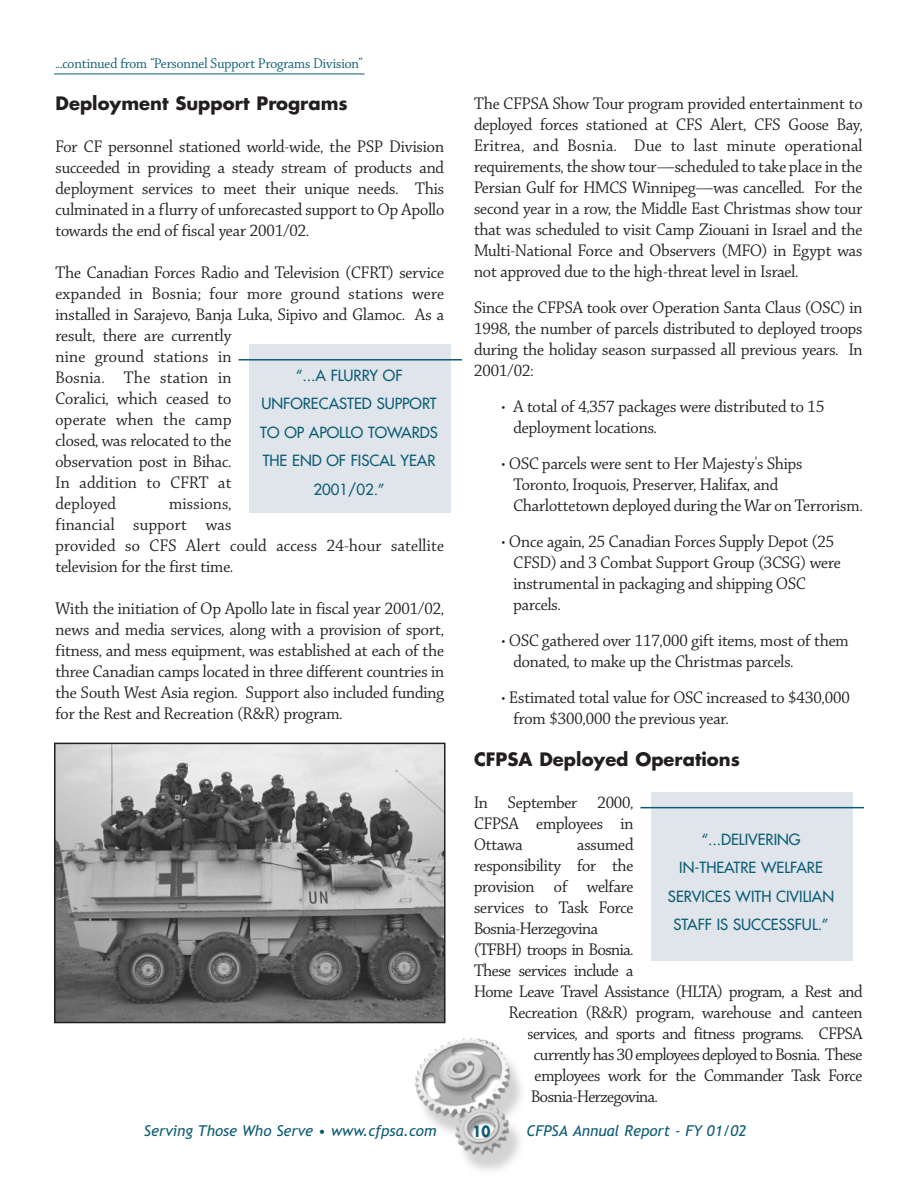
<style>
.page{position:relative;width:918px;height:1188px;background:#fff}
.page>*{position:absolute;margin:0;border:0;box-sizing:border-box;transform-origin:0 0}
.t1{font:18px/21px "Chaparral Display";color:#231f20}
.t2{font:18px "Chaparral Display";letter-spacing:-.025em;color:#231f20}
.t3{font:18px/21px "Chaparral Display";letter-spacing:.02em;color:#231f20}
.t4{font:700 18px "Futura";color:#231f20}
.t5{font:18px "Chaparral Display";letter-spacing:-.02em;color:#231f20}
.t6{font:15px/28.5px "Futura";color:#0d5c75;text-align:center}
.t7{font:italic 15px "Trebuchet MS";color:#0d5c75}
.t8{font:15px "Chaparral Display";color:#0d5c75}
.t9{font:700 15px "Futura";color:#0d5c75;scale:.88 1}
</style>
<div class="page">
<div style="left:249px;top:344px;width:202px;height:169px;background:#dfe5eb"></div>
<hr style="left:238px;top:359px;width:224px;height:2px;background:#0d5c75">
<div style="left:651px;top:792px;width:202px;height:169px;background:#dfe5eb"></div>
<hr style="left:640px;top:807px;width:224px;height:1px;background:#0d5c75">
<img style="left:414px;top:1038px;width:107px;height:133px">
<hr style="left:54px;top:74px;width:310px;height:1px;background:#0d5c75">
<img style="left:57px;top:746px;width:386px;height:274px">
<div style="left:54px;top:743px;width:392px;height:280px;border:2px solid #231f20"></div>
<p class="t8" style="left:56px;top:58px;width:309px">...continued from “Personnel Support Programs Division”</p>
<p class="t4" style="left:56px;top:95px;width:294px">Deployment Support Programs</p>
<p class="t1" style="left:56px;top:138px;width:390px;text-align:justify">For CF personnel stationed world-wide, the PSP Division succeeded in providing a steady stream of products and deployment services to meet their unique needs. This culminated in a flurry of unforecasted support to Op Apollo towards the end of fiscal year 2001/02.</p>
<p class="t1" style="left:56px;top:264px;width:390px">The Canadian Forces Radio and Television (CFRT) service expanded in Bosnia; four more ground stations were installed in Sarajevo, Banja Luka, Sipivo and Glamoc. As a result, there are currently<br>nine ground stations in<br>Bosnia. The station in<br>Coralici, which ceased to<br>operate when the camp<br>closed, was relocated to the<br>observation post in Bihac.<br>In addition to CFRT at<br>deployed</p>
<p class="t6" style="left:260px;top:362px;width:179px">“...A FLURRY OF<br>UNFORECASTED SUPPORT<br>TO OP APOLLO TOWARDS<br>THE END OF FISCAL YEAR<br>2001/02.”</p>
<p class="t3" style="left:56px;top:495px;width:390px;text-indent:114px">missions,<br>financial support was<br>provided so CFS Alert could access 24-hour satellite television for the first time.</p>
<p class="t1" style="left:56px;top:600px;width:390px;text-align:justify">With the initiation of Op Apollo late in fiscal year 2001/02, news and media services, along with a provision of sport, fitness, and mess equipment, was established at each of the three Canadian camps located in three different countries in the South West Asia region. Support also included funding for the Rest and Recreation (R&amp;R) program.</p>
<p class="t1" style="left:474px;top:94px;width:390px;text-align:justify">The CFPSA Show Tour program provided entertainment to deployed forces stationed at CFS Alert, CFS Goose Bay, Eritrea, and Bosnia. Due to last minute operational requirements, the show tour—scheduled to take place in the Persian Gulf for HMCS Winnipeg—was cancelled. For the second year in a row, the Middle East Christmas show tour that was scheduled to visit Camp Ziouani in Israel and the Multi-National Force and Observers (MFO) in Egypt was not approved due to the high-threat level in Israel.</p>
<p class="t1" style="left:474px;top:298px;width:390px;text-align:justify">Since the CFPSA took over Operation Santa Claus (OSC) in 1998, the number of parcels distributed to deployed troops during the holiday season surpassed all previous years. In 2001/02:</p>
<p class="t1" style="left:513px;top:397px;width:312px;text-indent:-12px">• A total of 4,357 packages were distributed to 15 deployment locations.</p>
<p class="t1" style="left:513px;top:454px;width:351px;text-indent:-12px">• OSC parcels were sent to Her Majesty's Ships<br>Toronto, Iroquois, Preserver, Halifax, and<br>Charlottetown deployed during the War on Terrorism.</p>
<p class="t1" style="left:513px;top:532px;width:329px;text-indent:-12px">• Once again, 25 Canadian Forces Supply Depot (25<br>CFSD) and 3 Combat Support Group (3CSG) were instrumental in packaging and shipping OSC parcels.</p>
<p class="t1" style="left:513px;top:631px;width:337px;text-indent:-12px">• OSC gathered over 117,000 gift items, most of them donated, to make up the Christmas parcels.</p>
<p class="t1" style="left:513px;top:688px;width:338px;text-indent:-12px">• Estimated total value for OSC increased to $430,000 from $300,000 the previous year.</p>
<p class="t4" style="left:474px;top:751px;width:267px">CFPSA Deployed Operations</p>
<p class="t1" style="left:474px;top:793px;width:161px;text-align:justify">In September 2000, CFPSA employees in Ottawa</p>
<p class="t6" style="left:668px;top:826px;width:168px">“...DELIVERING<br>IN-THEATRE WELFARE<br>SERVICES WITH CIVILIAN<br>STAFF IS SUCCESSFUL.”</p>
<p class="t1" style="left:577px;top:835px;width:58px">assumed</p>
<p class="t1" style="left:474px;top:856px;width:161px">responsibility for the</p>
<p class="t1" style="left:474px;top:877px;width:161px">provision of welfare</p>
<p class="t1" style="left:474px;top:898px;width:161px">services to Task Force</p>
<p class="t5" style="left:474px;top:921px;width:125px">Bosnia-Herzegovina</p>
<p class="t2" style="left:474px;top:942px;width:161px">(TFBH) troops in Bosnia.</p>
<p class="t2" style="left:474px;top:963px;width:161px">These services include a</p>
<p class="t2" style="left:474px;top:984px;width:390px">Home Leave Travel Assistance (HLTA) program, a Rest and</p>
<p class="t1" style="left:509px;top:1003px;width:355px">Recreation (R&amp;R) program, warehouse and canteen</p>
<p class="t2" style="left:527px;top:1026px;width:337px">services, and sports and fitness programs. CFPSA</p>
<p class="t2" style="left:534px;top:1047px;width:330px">currently has 30 employees deployed to Bosnia. These</p>
<p class="t1" style="left:535px;top:1066px;width:329px">employees work for the Commander Task Force</p>
<p class="t5" style="left:531px;top:1089px;width:128px">Bosnia-Herzegovina.</p>
<p class="t7" style="left:144px;top:1125px;width:294px">Serving Those Who Serve • www.cfpsa.com</p>
<p class="t7" style="left:526px;top:1125px;width:221px">CFPSA Annual Report - FY 01/02</p>
<p class="t9" style="left:472px;top:1125px;width:22px">10</p>
</div>
